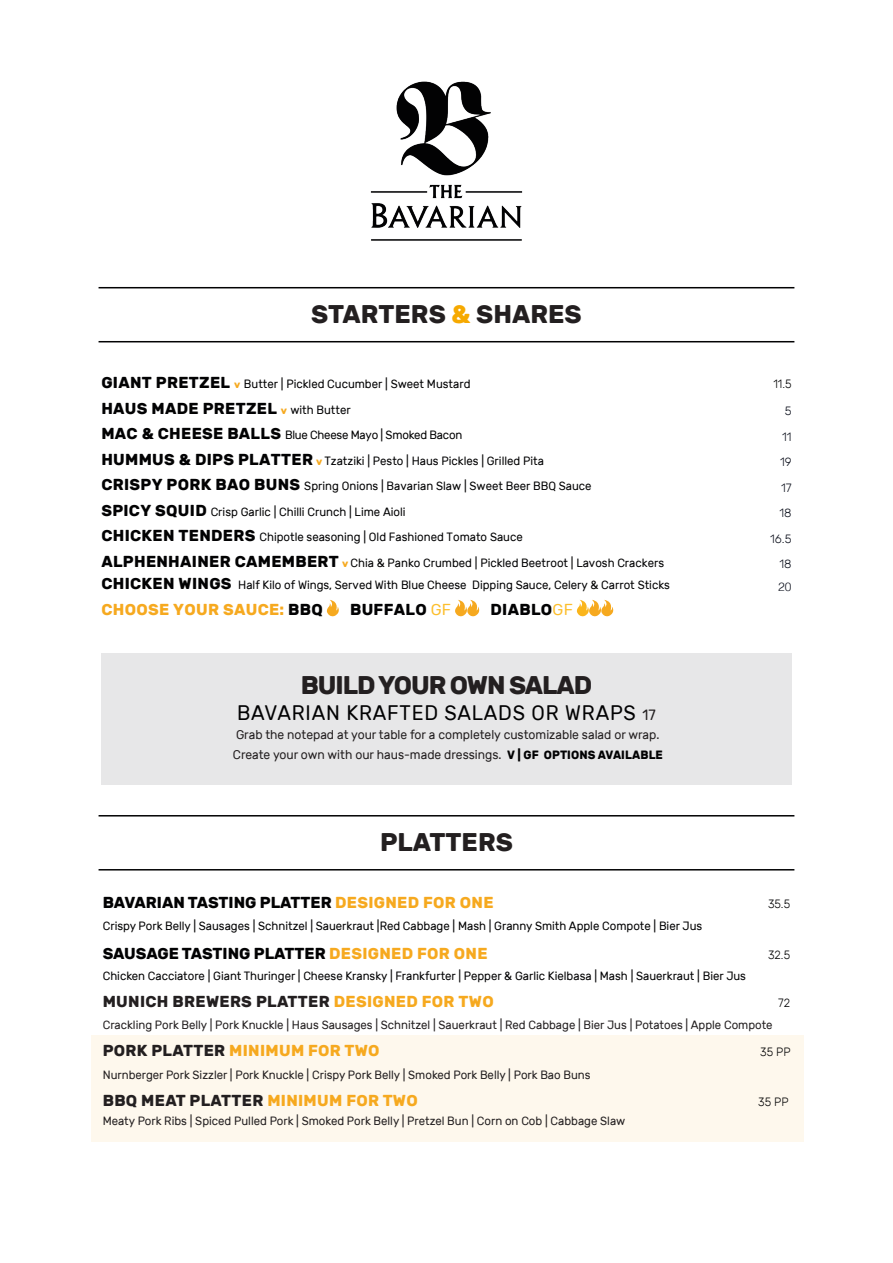
<style>
.page{position:relative;width:893px;height:1263px;background:#fff}
.page>*{position:absolute;margin:0;border:0;box-sizing:border-box;transform-origin:0 0}
.t1{font:700 25.5px "Rubik";letter-spacing:-.005em;color:#231f20}
.t2{font:700 25.5px "Rubik";letter-spacing:-.04em;color:#231f20}
.t3{font:21px "Rubik";letter-spacing:.04em;color:#020203;scale:.95 1}
.t4{font:700 15.9px "Rubik";color:#020203}
.t5{font:700 15.9px "Rubik";letter-spacing:.02em;color:#231f20}
.t6{font:700 15.9px "Rubik";letter-spacing:.02em;color:#f6a91f}
.t7{font:700 15.9px "Rubik";letter-spacing:.02em;color:#020203}
.t8{font:12.75px/19.5px "Rubik";color:#231f20;scale:.95 1}
.t9{font:12px "Rubik";color:#020203;scale:.95 1}
.t10{font:12px "Rubik";color:#231f20;scale:.95 1}
.t11{font:12px "Rubik";letter-spacing:-.02em;color:#020203;scale:.95 1}
.t12{font:300 12px "Rubik";color:#020203;scale:.95 1}
.t13{font:300 12px "Rubik";color:#0f131f}
.t14{font:300 12px "Helvetica";color:#0f131f}
.s1{color:#f6a900}
.s2{font-weight:700;font-size:15.9px}
.s3{font-weight:700;font-size:10.5px;color:#f6a91f}
.s4{font-size:10.5px;color:#f6a91f}
.s5{font-weight:400;font-size:12px}
.s6{color:#020203}
.s7{font-weight:400;color:#fcbe2c}
.s8{font-size:14.85px;color:#231f20}
.s9{font-weight:700;font-size:12px;color:#020203}
.s10{color:#f6a91f}
.s11{color:#231f20}
</style>
<div class="page">
<div style="left:91px;top:1035px;width:713px;height:107px;background:#fef8ed"></div>
<div style="left:101px;top:653px;width:690px;height:132px;background:#e7e7e8"></div>
<svg style="left:327px;top:600px;width:12px;height:17px"></svg>
<svg style="left:455px;top:600px;width:24px;height:17px"></svg>
<svg style="left:577px;top:600px;width:36px;height:17px"></svg>
<hr style="left:99px;top:341px;width:695px;height:1px;background:#020203">
<hr style="left:99px;top:869px;width:695px;height:1px;background:#020203">
<hr style="left:99px;top:287px;width:695px;height:1px;background:#020203">
<hr style="left:99px;top:815px;width:695px;height:1px;background:#020203">
<img style="left:370px;top:81px;width:153px;height:160px">
<p class="t1" style="left:311px;top:300px;width:272px">STARTERS <span class="s1">&amp;</span> SHARES</p>
<p class="t9" style="left:101px;top:377px;width:390px"><span class="s2">GIANT PRETZEL</span> <span class="s3">v</span> Butter | Pickled Cucumber | Sweet Mustard</p>
<p class="t12" style="left:773px;top:377px;width:21px">11.5</p>
<p class="t7" style="left:101px;top:399px;width:251px">HAUS MADE PRETZEL <span class="s4">v</span> <span class="s5">with Butter</span></p>
<p class="t13" style="left:785px;top:404px;width:8px">5</p>
<p class="t11" style="left:101px;top:428px;width:381px"><span class="s2">MAC &amp; CHEESE BALLS</span> Blue Cheese Mayo | Smoked Bacon</p>
<p class="t13" style="left:782px;top:430px;width:11px">11</p>
<p class="t9" style="left:101px;top:454px;width:467px"><span class="s2">HUMMUS &amp; DIPS PLATTER</span> <span class="s3">v</span> Tzatziki | Pesto | Haus Pickles | Grilled Pita</p>
<p class="t13" style="left:780px;top:455px;width:13px">19</p>
<p class="t9" style="left:101px;top:479px;width:517px"><span class="s2">CRISPY PORK BAO BUNS</span> Spring Onions | Bavarian Slaw | Sweet Beer BBQ Sauce</p>
<p class="t13" style="left:781px;top:481px;width:12px">17</p>
<p class="t9" style="left:101px;top:505px;width:322px"><span class="s2">SPICY SQUID</span> Crisp Garlic | Chilli Crunch | Lime Aioli</p>
<p class="t13" style="left:779px;top:506px;width:14px">18</p>
<p class="t9" style="left:101px;top:530px;width:445px"><span class="s2">CHICKEN TENDERS</span> Chipotle seasoning | Old Fashioned Tomato Sauce</p>
<p class="t13" style="left:770px;top:532px;width:23px">16.5</p>
<p class="t9" style="left:101px;top:556px;width:594px"><span class="s2">ALPHENHAINER CAMEMBERT</span> <span class="s3">v</span> Chia &amp; Panko Crumbed | Pickled Beetroot | Lavosh Crackers</p>
<p class="t13" style="left:779px;top:557px;width:14px">18</p>
<p class="t9" style="left:101px;top:578px;width:600px"><span class="s2">CHICKEN WINGS</span> Half Kilo of Wings, Served With Blue Cheese Dipping Sauce, Celery &amp; Carrot Sticks</p>
<p class="t14" style="left:778px;top:576px;width:15px">20</p>
<p class="t6" style="left:101px;top:600px;width:223px">CHOOSE YOUR SAUCE: <span class="s6">BBQ</span></p>
<p class="t7" style="left:350px;top:600px;width:102px">BUFFALO <span class="s7">GF</span></p>
<p class="t7" style="left:490px;top:600px;width:84px">DIABLO<span class="s7">GF</span></p>
<p class="t2" style="left:301px;top:670px;width:293px">BUILD YOUR OWN SALAD</p>
<p class="t3" style="left:237px;top:701px;width:442px">BAVARIAN KRAFTED SALADS OR WRAPS <span class="s8">17</span></p>
<p class="t8" style="left:233px;top:725px;width:454px">Grab the notepad at your table for a completely customizable salad or wrap.<br>Create your own with our haus-made dressings. <span class="s9">V | GF OPTIONS AVAILABLE</span></p>
<p class="t1" style="left:380px;top:828px;width:134px">PLATTERS</p>
<p class="t4" style="left:103px;top:893px;width:392px">BAVARIAN TASTING PLATTER <span class="s10">DESIGNED FOR ONE</span></p>
<p class="t12" style="left:768px;top:897px;width:25px">35.5</p>
<p class="t9" style="left:103px;top:920px;width:633px">Crispy Pork Belly | Sausages | Schnitzel | Sauerkraut |Red Cabbage | Mash | Granny Smith Apple Compote | Bier Jus</p>
<p class="t4" style="left:103px;top:944px;width:386px">SAUSAGE TASTING PLATTER <span class="s10">DESIGNED FOR ONE</span></p>
<p class="t12" style="left:768px;top:948px;width:25px">32.5</p>
<p class="t9" style="left:103px;top:969px;width:679px">Chicken Cacciatore | Giant Thuringer | Cheese Kransky | Frankfurter | Pepper &amp; Garlic Kielbasa | Mash | Sauerkraut | Bier Jus</p>
<p class="t5" style="left:103px;top:992px;width:393px">MUNICH BREWERS PLATTER <span class="s10">DESIGNED FOR TWO</span></p>
<p class="t12" style="left:778px;top:996px;width:14px">72</p>
<p class="t10" style="left:103px;top:1019px;width:707px">Crackling Pork Belly | Pork Knuckle | Haus Sausages | Schnitzel | Sauerkraut | Red Cabbage | Bier Jus | Potatoes | Apple Compote</p>
<p class="t6" style="left:103px;top:1041px;width:278px"><span class="s11">PORK PLATTER</span> MINIMUM FOR TWO</p>
<p class="t12" style="left:760px;top:1045px;width:33px">35 PP</p>
<p class="t10" style="left:103px;top:1068px;width:515px">Nurnberger Pork Sizzler | Pork Knuckle | Crispy Pork Belly | Smoked Pork Belly | Pork Bao Buns</p>
<p class="t5" style="left:103px;top:1091px;width:316px">BBQ MEAT PLATTER <span class="s10">MINIMUM FOR TWO</span></p>
<p class="t12" style="left:758px;top:1095px;width:33px">35 PP</p>
<p class="t10" style="left:103px;top:1115px;width:552px">Meaty Pork Ribs | Spiced Pulled Pork | Smoked Pork Belly | Pretzel Bun | Corn on Cob | Cabbage Slaw</p>
</div>
